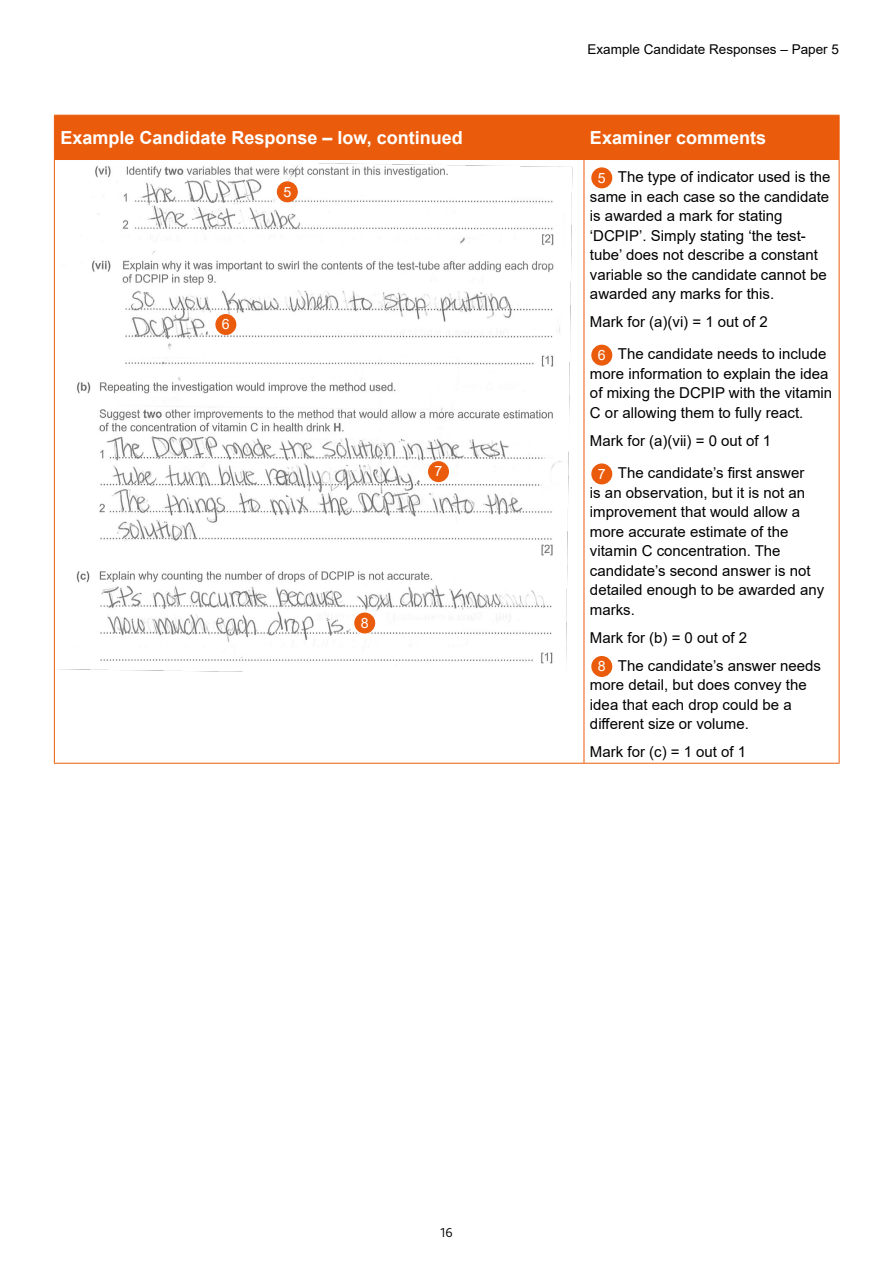
<style>
.page{position:relative;width:893px;height:1263px;background:#fff}
.page>*{position:absolute;margin:0;border:0;box-sizing:border-box;transform-origin:0 0}
.Table_heading_white{font:700 18px "Arial";color:#fff}
.Examiner_comments{font:15px/19.5px "Arial";color:#000}
.t1{font:14.25px "Arial";color:#fff}
.t2{font:13.5px "Arial";color:#000}
.t3{font:300 13.5px "Bliss Pro";color:#000}
</style>
<div class="page">
<div style="left:55px;top:116px;width:784px;height:43px;background:#ea5c0c"></div>
<hr style="left:54px;top:116px;width:1px;height:43px;background:#ea5c0c">
<hr style="left:54px;top:115px;width:530px;height:1px;background:#ea5c0c">
<hr style="left:54px;top:159px;width:530px;height:1px;background:#ea5c0c">
<hr style="left:584px;top:116px;width:1px;height:43px;background:#ea5c0c">
<hr style="left:584px;top:115px;width:255px;height:1px;background:#ea5c0c">
<hr style="left:839px;top:116px;width:1px;height:43px;background:#ea5c0c">
<hr style="left:584px;top:159px;width:255px;height:1px;background:#ea5c0c">
<hr style="left:54px;top:160px;width:1px;height:603px;background:#ea5c0c">
<hr style="left:54px;top:763px;width:530px;height:1px;background:#ea5c0c">
<hr style="left:584px;top:160px;width:1px;height:603px;background:#ea5c0c">
<hr style="left:839px;top:160px;width:1px;height:603px;background:#ea5c0c">
<hr style="left:584px;top:763px;width:255px;height:1px;background:#ea5c0c">
<img style="left:59px;top:164px;width:514px;height:507px">
<div style="left:592px;top:168px;width:20px;height:20px;background:#ea5c0c;border-radius:50%"></div>
<div style="left:591px;top:167px;width:21px;height:21px;border:1px solid #ea5c0c;border-radius:50%"></div>
<div style="left:592px;top:345px;width:20px;height:20px;background:#ea5c0c;border-radius:50%"></div>
<div style="left:591px;top:345px;width:21px;height:21px;border:1px solid #ea5c0c;border-radius:50%"></div>
<div style="left:592px;top:464px;width:20px;height:20px;background:#ea5c0c;border-radius:50%"></div>
<div style="left:591px;top:463px;width:21px;height:21px;border:1px solid #ea5c0c;border-radius:50%"></div>
<div style="left:592px;top:657px;width:20px;height:19px;background:#ea5c0c;border-radius:50%"></div>
<div style="left:591px;top:656px;width:21px;height:21px;border:1px solid #ea5c0c;border-radius:50%"></div>
<div style="left:355px;top:613px;width:20px;height:20px;background:#ea5c0c;border-radius:50%"></div>
<div style="left:354px;top:612px;width:21px;height:21px;border:1px solid #ea5c0c;border-radius:50%"></div>
<div style="left:429px;top:462px;width:19px;height:19px;background:#ea5c0c;border-radius:50%"></div>
<div style="left:428px;top:461px;width:21px;height:21px;border:1px solid #ea5c0c;border-radius:50%"></div>
<div style="left:216px;top:315px;width:20px;height:19px;background:#ea5c0c;border-radius:50%"></div>
<div style="left:215px;top:314px;width:21px;height:21px;border:1px solid #ea5c0c;border-radius:50%"></div>
<div style="left:278px;top:182px;width:19px;height:20px;background:#ea5c0c;border-radius:50%"></div>
<div style="left:277px;top:181px;width:21px;height:21px;border:1px solid #ea5c0c;border-radius:50%"></div>
<p class="t2" style="left:588px;top:40px;width:253px">Example Candidate Responses – Paper 5</p>
<p class="Table_heading_white" style="left:60px;top:125px;width:404px">Example Candidate Response – low, continued</p>
<p class="Table_heading_white" style="left:590px;top:125px;width:178px">Examiner comments</p>
<p class="t1" style="left:598px;top:168px;width:9px">5</p>
<p class="Examiner_comments" style="left:590px;top:167px;width:242px;text-indent:28px">The type of indicator used is the same in each case so the candidate is awarded a mark for stating ‘DCPIP’. Simply stating ‘the test&shy;tube’ does not describe a constant variable so the candidate cannot be awarded any marks for this.</p>
<p class="Examiner_comments" style="left:590px;top:312px;width:179px">Mark for (a)(vi) = 1 out of 2</p>
<p class="t1" style="left:598px;top:345px;width:9px">6</p>
<p class="t1" style="left:283px;top:182px;width:9px">5</p>
<p class="t1" style="left:222px;top:314px;width:9px">6</p>
<p class="Examiner_comments" style="left:590px;top:344px;width:244px;text-indent:28px">The candidate needs to include more information to explain the idea of mixing the DCPIP with the vitamin C or allowing them to fully react.</p>
<p class="Examiner_comments" style="left:590px;top:431px;width:183px">Mark for (a)(vii) = 0 out of 1</p>
<p class="t1" style="left:598px;top:464px;width:9px">7</p>
<p class="t1" style="left:435px;top:462px;width:9px">7</p>
<p class="Examiner_comments" style="left:590px;top:463px;width:236px;text-indent:28px">The candidate’s first answer<br>is an observation, but it is not an improvement that would allow a more accurate estimate of the vitamin C concentration. The candidate’s second answer is not detailed enough to be awarded any marks.</p>
<p class="Examiner_comments" style="left:590px;top:628px;width:159px">Mark for (b) = 0 out of 2</p>
<p class="t1" style="left:598px;top:656px;width:9px">8</p>
<p class="t1" style="left:361px;top:613px;width:9px">8</p>
<p class="Examiner_comments" style="left:590px;top:656px;width:233px;text-indent:28px">The candidate’s answer needs more detail, but does convey the idea that each drop could be a different size or volume.</p>
<p class="Examiner_comments" style="left:590px;top:742px;width:158px">Mark for (c) = 1 out of 1</p>
<p class="t3" style="left:440px;top:1224px;width:14px">16</p>
</div>
